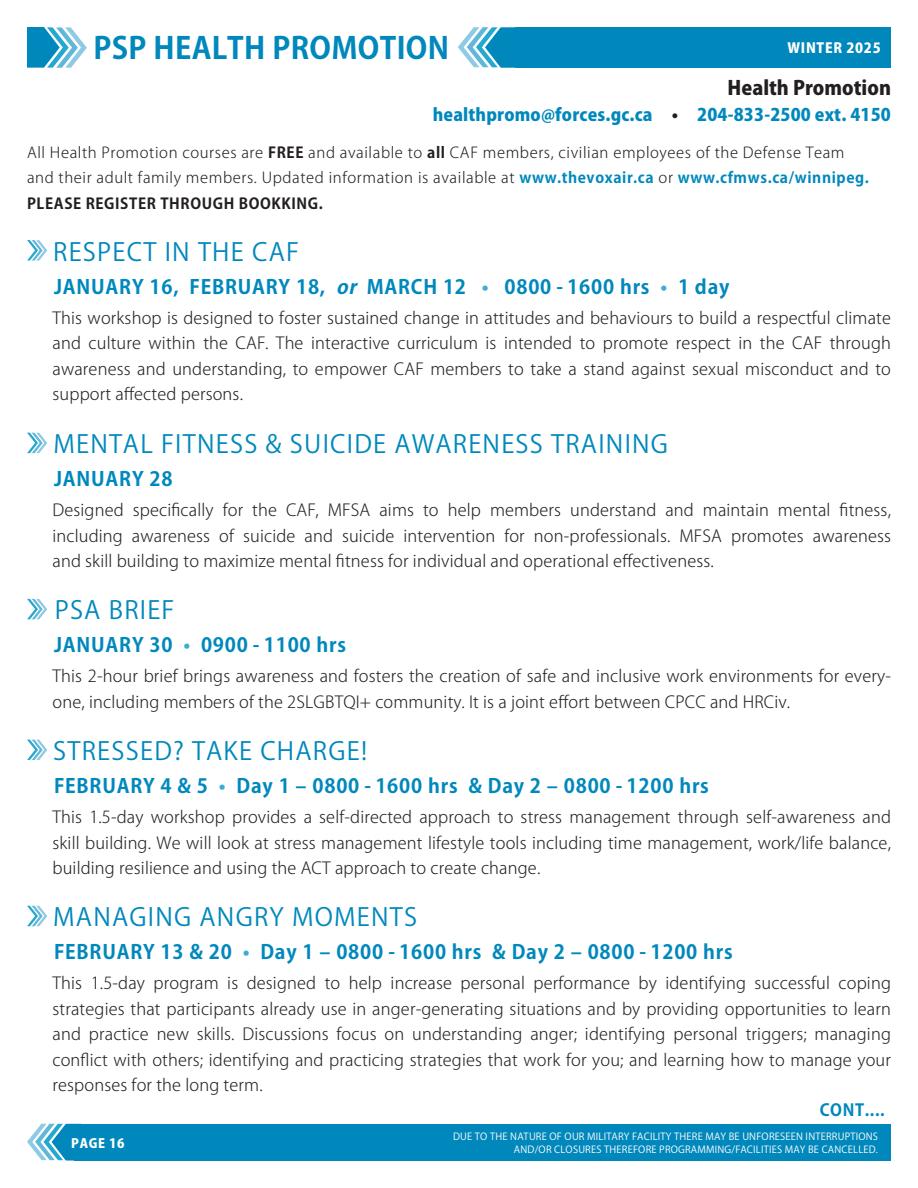
<style>
.page{position:relative;width:918px;height:1188px;background:#fff}
.page>*{position:absolute;margin:0;border:0;box-sizing:border-box;transform-origin:0 0}
.t1{font:700 30px "Koz Go Pr 6 N";letter-spacing:.01em;color:#0088bc}
.t2{font:24.75px "Koz Go Pr 6 N";letter-spacing:.05em;color:#0088bc}
.t3{font:700 19.5px "Koz Go Pro";letter-spacing:.04em;color:#0088bc}
.t4{font:800 19.5px "Koz Go Pr 6 N";color:#231f20}
.t5{font:800 17.25px "Koz Go Pr 6 N";letter-spacing:.01em;color:#0088bc}
.t6{font:300 16.5px/25.5px "Koz Go Pro";letter-spacing:.01em;color:#231f20;text-align:justify}
.t7{font:700 16.5px "Koz Go Pro";color:#0088bc}
.t8{font:300 15px/25.5px "Koz Go Pro";letter-spacing:.04em;color:#231f20}
.t9{font:800 13.8px "Koz Go Pro";letter-spacing:.05em;color:#fff}
.t10{font:800 12.75px "Koz Go Pro";letter-spacing:.05em;color:#fff}
.t11{font:9.75px/13.5px "Koz Go Pro";letter-spacing:.02em;color:#fff;text-align:right}
.s1{color:#231f20}
.s2{font-weight:700}
.s3{font-weight:700;color:#0088bc}
.s4{font-style:italic}
.s5{color:#39add3}
</style>
<div class="page">
<svg style="left:27px;top:1124px;width:54px;height:37px"></svg>
<div style="left:75px;top:1124px;width:816px;height:36px;background:#0088bc"></div>
<svg style="left:27px;top:240px;width:20px;height:21px"></svg>
<svg style="left:27px;top:433px;width:20px;height:20px"></svg>
<svg style="left:27px;top:599px;width:20px;height:20px"></svg>
<svg style="left:27px;top:740px;width:20px;height:20px"></svg>
<svg style="left:27px;top:906px;width:20px;height:20px"></svg>
<div style="left:515px;top:27px;width:376px;height:41px;background:#0088bc"></div>
<svg style="left:27px;top:27px;width:60px;height:41px"></svg>
<svg style="left:458px;top:27px;width:57px;height:41px"></svg>
<h1 class="t1" style="left:93px;top:31px;width:357px">PSP HEALTH PROMOTION</h1>
<p class="t9" style="left:787px;top:39px;width:95px">WINTER 2025</p>
<p class="t4" style="left:728px;top:77px;width:165px">Health Promotion</p>
<p class="t5" style="left:433px;top:105px;width:460px">healthpromo@forces.gc.ca <span class="s1">•</span> 204-833-2500 ext. 4150</p>
<p class="t8" style="left:27px;top:140px;width:843px">All Health Promotion courses are <span class="s2">FREE</span> and available to <span class="s2">all</span> CAF members, civilian employees of the Defense Team and their adult family members. Updated information is available at <span class="s3">www.thevoxair.ca</span> or <span class="s3">www.cfmws.ca/winnipeg.<br></span><span class="s2">PLEASE REGISTER THROUGH BOOKKING.</span></p>
<h2 class="t2" style="left:53px;top:238px;width:247px">RESPECT IN THE CAF</h2>
<p class="t3" style="left:54px;top:274px;width:677px">JANUARY 16, FEBRUARY 18, <span class="s4">or</span> MARCH 12 <span class="s5">•</span> 0800 - 1600 hrs <span class="s5">•</span> 1 day</p>
<p class="t6" style="left:52px;top:305px;width:840px">This workshop is designed to foster sustained change in attitudes and behaviours to build a respectful climate and culture within the CAF. The interactive curriculum is intended to promote respect in the CAF through awareness and understanding, to empower CAF members to take a stand against sexual misconduct and to support affected persons.</p>
<h2 class="t2" style="left:53px;top:430px;width:616px">MENTAL FITNESS &amp; SUICIDE AWARENESS TRAINING</h2>
<p class="t3" style="left:54px;top:466px;width:120px">JANUARY 28</p>
<p class="t6" style="left:52px;top:497px;width:840px">Designed specifically for the CAF, MFSA aims to help members understand and maintain mental fitness, including awareness of suicide and suicide intervention for non-professionals. MFSA promotes awareness and skill building to maximize mental fitness for individual and operational effectiveness.</p>
<h2 class="t2" style="left:55px;top:596px;width:121px">PSA BRIEF</h2>
<p class="t3" style="left:54px;top:633px;width:294px">JANUARY 30 <span class="s5">•</span> 0900 - 1100 hrs</p>
<p class="t6" style="left:52px;top:664px;width:840px">This 2-hour brief brings awareness and fosters the creation of safe and inclusive work environments for every&shy;one, including members of the 2SLGBTQI+ community. It is a joint effort between CPCC and HRCiv.</p>
<h2 class="t2" style="left:53px;top:737px;width:315px">STRESSED? TAKE CHARGE!</h2>
<p class="t3" style="left:54px;top:773px;width:656px">FEBRUARY 4 &amp; 5 <span class="s5">•</span> Day 1 – 0800 - 1600 hrs &amp; Day 2 – 0800 - 1200 hrs</p>
<p class="t6" style="left:52px;top:804px;width:840px">This 1.5-day workshop provides a self-directed approach to stress management through self-awareness and skill building. We will look at stress management lifestyle tools including time management, work/life balance, building resilience and using the ACT approach to create change.</p>
<h2 class="t2" style="left:53px;top:903px;width:366px">MANAGING ANGRY MOMENTS</h2>
<p class="t3" style="left:54px;top:940px;width:680px">FEBRUARY 13 &amp; 20 <span class="s5">•</span> Day 1 – 0800 - 1600 hrs &amp; Day 2 – 0800 - 1200 hrs</p>
<p class="t6" style="left:52px;top:971px;width:840px">This 1.5-day program is designed to help increase personal performance by identifying successful coping strategies that participants already use in anger-generating situations and by providing opportunities to learn and practice new skills. Discussions focus on understanding anger; identifying personal triggers; managing conflict with others; identifying and practicing strategies that work for you; and learning how to manage your responses for the long term.</p>
<p class="t10" style="left:71px;top:1135px;width:55px">PAGE 16</p>
<p class="t7" style="left:820px;top:1099px;width:66px">CONT....</p>
<p class="t11" style="left:453px;top:1130px;width:426px">DUE TO THE NATURE OF OUR MILITARY FACILITY THERE MAY BE UNFORESEEN INTERRUPTIONS<br>AND/OR CLOSURES THEREFORE PROGRAMMING/FACILITIES MAY BE CANCELLED.</p>
</div>
